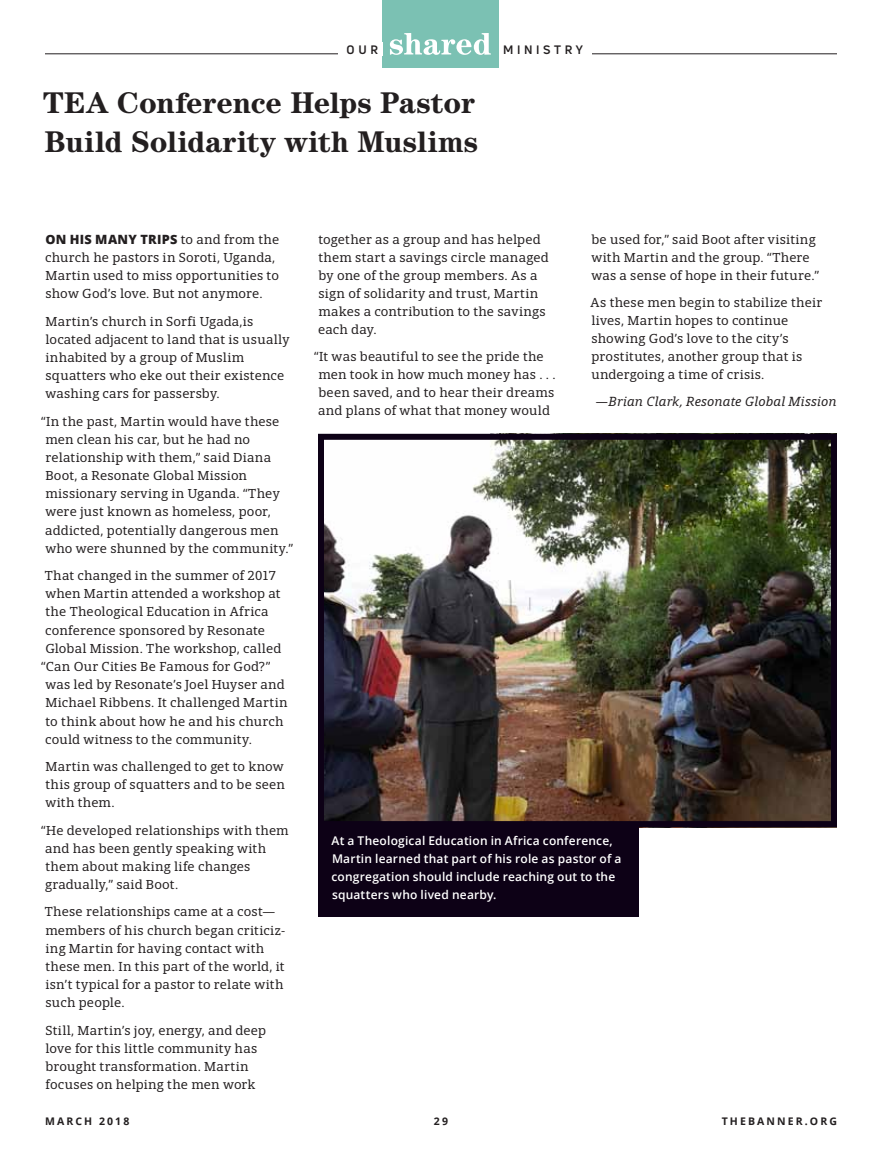
<style>
.page{position:relative;width:891px;height:1161px;background:#fff}
.page>*{position:absolute;margin:0;border:0;box-sizing:border-box;transform-origin:0 0}
.t1{font:700 30px/39px "Century LT";letter-spacing:-.005em;color:#231f20}
.t2{font:12.75px/18.1px "Open Serif";letter-spacing:.015em;color:#231f20}
.t3{font:italic 12.75px "Open Serif";letter-spacing:.01em;color:#231f20}
.t4{font:800 12.75px "Open Sans";color:#231f20}
.t5{font:600 12px/18px "Open Sans";letter-spacing:.015em;color:#fff}
.t6{font:700 12px "Uni Neue";letter-spacing:.3em;color:#231f20}
.t7{font:700 10.5px "Open Sans";letter-spacing:.2em;color:#231f20}
.s1{font-family:"Open Sans";font-weight:800}
</style>
<div class="page">
<img style="left:325px;top:441px;width:505px;height:379px">
<div style="left:318px;top:434px;width:519px;height:393px;border:6px solid #0d0116"></div>
<hr style="left:45px;top:54px;width:792px;height:1px;background:#231f20">
<div style="left:382px;top:0;width:117px;height:68px;background:#7bc1b3"></div>
<div style="left:338px;top:43px;width:45px;height:13px;background:#fff"></div>
<div style="left:499px;top:43px;width:93px;height:13px;background:#fff"></div>
<svg style="left:390px;top:33px;width:101px;height:22px"></svg>
<div style="left:318px;top:822px;width:320px;height:95px;background:#0d0116"></div>
<p class="t6" style="left:347px;top:42px;width:33px">OUR</p>
<p class="t6" style="left:503px;top:42px;width:81px">MINISTRY</p>
<h1 class="t1" style="left:43px;top:83px;width:437px">TEA Conference Helps Pastor<br>Build Solidarity with Muslims</h1>
<p class="t2" style="left:45px;top:230px;width:236px;text-indent:83px"><span class="s1">Y TRIPS</span> to and from the church he pastors in Soroti, Uganda,<br>Martin used to miss opportunities to show God’s love. But not anymore.</p>
<p class="t2" style="left:45px;top:312px;width:246px">Martin’s church in Sorfi Ugada,is located adjacent to land that is usually inhabited by a group of Muslim squatters who eke out their existence washing cars for passersby.</p>
<p class="t2" style="left:45px;top:412px;width:249px;text-indent:-4px">“In the past, Martin would have these men clean his car, but he had no relationship with them,” said Diana Boot, a Resonate Global Mission missionary serving in Uganda. “They were just known as homeless, poor, addicted, potentially dangerous men who were shunned by the community.”</p>
<p class="t2" style="left:45px;top:566px;width:233px">That changed in the summer of 2017</p>
<p class="t2" style="left:45px;top:584px;width:237px">when Martin attended a workshop at</p>
<p class="t2" style="left:46px;top:602px;width:225px">the Theological Education in Africa</p>
<p class="t2" style="left:45px;top:621px;width:221px">conference sponsored by Resonate</p>
<p class="t2" style="left:45px;top:639px;width:238px">Global Mission. The workshop, called</p>
<p class="t2" style="left:41px;top:657px;width:231px">“Can Our Cities Be Famous for God?”</p>
<p class="t2" style="left:45px;top:675px;width:241px">was led by Resonate’s Joel Huyser and</p>
<p class="t2" style="left:45px;top:693px;width:244px">Michael Ribbens. It challenged Martin</p>
<p class="t2" style="left:46px;top:712px;width:239px">to think about how he and his church</p>
<p class="t2" style="left:45px;top:730px;width:208px">could witness to the community.</p>
<p class="t2" style="left:45px;top:757px;width:241px;text-align:justify">Martin was challenged to get to know this group of squatters and to be seen with them.</p>
<p class="t2" style="left:45px;top:821px;width:245px;text-indent:-4px">“He developed relationships with them and has been gently speaking with them about making life changes gradually,” said Boot.</p>
<p class="t2" style="left:45px;top:902px;width:242px">These relationships came at a cost— members of his church began criticiz&shy;ing Martin for having contact with these men. In this part of the world, it isn’t typical for a pastor to relate with such people.</p>
<p class="t2" style="left:45px;top:1021px;width:222px">Still, Martin’s joy, energy, and deep love for this little community has brought transformation. Martin focuses on helping the men work</p>
<p class="t4" style="left:45px;top:229px;width:62px">ON HIS MAN</p>
<p class="t2" style="left:318px;top:230px;width:232px">together as a group and has helped them start a savings circle managed by one of the group members. As a sign of solidarity and trust, Martin makes a contribution to the savings each day.</p>
<p class="t2" style="left:318px;top:347px;width:239px;text-indent:-4px">“It was beautiful to see the pride the men took in how much money has . . . been saved, and to hear their dreams and plans of what that money would</p>
<p class="t2" style="left:591px;top:230px;width:229px">be used for,” said Boot after visiting with Martin and the group. “There was a sense of hope in their future.”</p>
<p class="t2" style="left:591px;top:293px;width:233px">As these men begin to stabilize their lives, Martin hopes to continue showing God’s love to the city’s prostitutes, another group that is undergoing a time of crisis.</p>
<p class="t3" style="left:596px;top:392px;width:242px">—Brian Clark, Resonate Global Mission</p>
<p class="t5" style="left:332px;top:831px;width:291px">At a Theological Education in Africa conference, Martin learned that part of his role as pastor of a congregation should include reaching out to the squatters who lived nearby.</p>
<p class="t7" style="left:45px;top:1114px;width:86px">MARCH 2018</p>
<p class="t7" style="left:434px;top:1114px;width:16px">29</p>
<p class="t7" style="left:722px;top:1114px;width:117px">THEBANNER.ORG</p>
</div>
